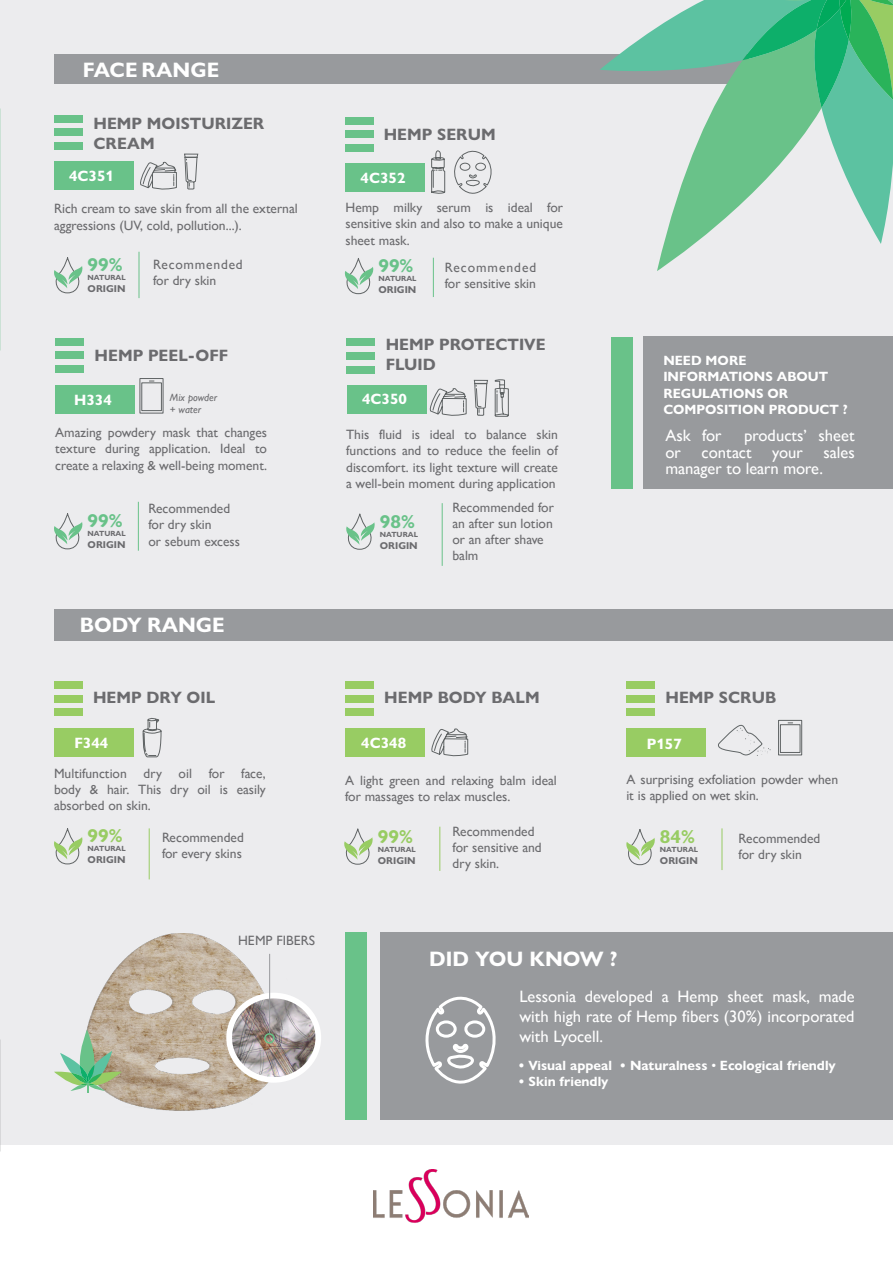
<style>
.page{position:relative;width:893px;height:1263px;background:#fff}
.page>*{position:absolute;margin:0;border:0;box-sizing:border-box;transform-origin:0 0}
.t1{font:700 21px "Gill Sans Nova";color:#fff}
.t2{font:700 18.75px "Gill Sans Nova";color:#69c289}
.t3{font:700 18.75px "Gill Sans Nova";color:#98cc63}
.t4{font:16.5px/19.8px "Gill Sans Nova";color:#fff;text-align:justify}
.t5{font:700 16.5px "Gill Sans Nova";color:#6b6b6e}
.t6{font:700 15px "Gill Sans Nova";color:#fff}
.t7{font:13.5px/16.2px "Gill Sans Nova";color:#6b6b6e}
.t8{font:700 13.5px/16.2px "Gill Sans Nova";color:#fff}
.t9{font:13.5px/16.2px "Gill Sans Nova";letter-spacing:.06em;color:#6b6b6e}
.t10{font:italic 10.5px "Gill Sans Nova";color:#6b6b6e}
.t11{font:700 10.05px "Gill Sans Nova";color:#6b6b6e}
.t12{font:700 7.5px "Gill Sans Nova";color:#6b6b6e}
.s1{font-weight:400}
</style>
<div class="page">
<div style="left:0;top:0;width:893px;height:1226px;background:#ececee"></div>
<div style="left:0;top:1145px;width:893px;height:118px;background:#fff"></div>
<hr style="left:0;top:58px;width:1px;height:57px;background:#69c289">
<img style="left:373px;top:1170px;width:155px;height:53px">
<div style="left:54px;top:54px;width:694px;height:30px;background:#989a9d"></div>
<div style="left:54px;top:115px;width:28px;height:7px;background:#69c289"></div>
<div style="left:54px;top:128px;width:28px;height:8px;background:#69c289"></div>
<div style="left:54px;top:142px;width:28px;height:7px;background:#69c289"></div>
<div style="left:54px;top:162px;width:79px;height:28px;background:#69c289"></div>
<svg style="left:140px;top:162px;width:37px;height:28px"></svg>
<svg style="left:184px;top:153px;width:15px;height:37px"></svg>
<svg style="left:54px;top:257px;width:29px;height:36px"></svg>
<div style="left:55px;top:338px;width:28px;height:7px;background:#69c289"></div>
<div style="left:55px;top:352px;width:28px;height:7px;background:#69c289"></div>
<div style="left:55px;top:365px;width:28px;height:8px;background:#69c289"></div>
<svg style="left:55px;top:378px;width:109px;height:36px"></svg>
<div style="left:345px;top:117px;width:29px;height:7px;background:#69c289"></div>
<div style="left:345px;top:131px;width:29px;height:7px;background:#69c289"></div>
<div style="left:345px;top:144px;width:29px;height:8px;background:#69c289"></div>
<div style="left:345px;top:164px;width:80px;height:28px;background:#69c289"></div>
<svg style="left:344px;top:258px;width:30px;height:36px"></svg>
<svg style="left:431px;top:150px;width:61px;height:44px"></svg>
<hr style="left:139px;top:252px;width:1px;height:46px;background:#69c289">
<svg style="left:54px;top:513px;width:29px;height:36px"></svg>
<hr style="left:138px;top:502px;width:1px;height:49px;background:#69c289">
<hr style="left:433px;top:258px;width:1px;height:39px;background:#69c289">
<div style="left:347px;top:339px;width:28px;height:7px;background:#69c289"></div>
<div style="left:347px;top:352px;width:28px;height:8px;background:#69c289"></div>
<div style="left:347px;top:366px;width:28px;height:7px;background:#69c289"></div>
<svg style="left:346px;top:513px;width:29px;height:37px"></svg>
<hr style="left:442px;top:503px;width:1px;height:63px;background:#69c289">
<svg style="left:347px;top:385px;width:120px;height:31px"></svg>
<svg style="left:473px;top:379px;width:15px;height:37px"></svg>
<svg style="left:494px;top:379px;width:15px;height:38px"></svg>
<div style="left:54px;top:609px;width:839px;height:32px;background:#989a9d"></div>
<div style="left:54px;top:681px;width:28px;height:8px;background:#98cc63"></div>
<div style="left:54px;top:695px;width:28px;height:7px;background:#98cc63"></div>
<div style="left:54px;top:709px;width:28px;height:7px;background:#98cc63"></div>
<div style="left:54px;top:728px;width:79px;height:29px;background:#98cc63"></div>
<svg style="left:54px;top:828px;width:29px;height:36px"></svg>
<hr style="left:149px;top:828px;width:1px;height:51px;background:#98cc63">
<svg style="left:600px;top:0;width:293px;height:271px"></svg>
<div style="left:345px;top:681px;width:28px;height:8px;background:#98cc63"></div>
<div style="left:345px;top:695px;width:28px;height:7px;background:#98cc63"></div>
<div style="left:345px;top:709px;width:28px;height:7px;background:#98cc63"></div>
<div style="left:345px;top:728px;width:79px;height:29px;background:#98cc63"></div>
<svg style="left:344px;top:828px;width:29px;height:36px"></svg>
<hr style="left:439px;top:827px;width:1px;height:44px;background:#98cc63">
<svg style="left:142px;top:718px;width:20px;height:40px"></svg>
<div style="left:626px;top:681px;width:28px;height:8px;background:#98cc63"></div>
<div style="left:626px;top:695px;width:28px;height:7px;background:#98cc63"></div>
<div style="left:626px;top:709px;width:28px;height:7px;background:#98cc63"></div>
<div style="left:626px;top:728px;width:80px;height:29px;background:#98cc63"></div>
<svg style="left:626px;top:829px;width:29px;height:36px"></svg>
<hr style="left:722px;top:828px;width:1px;height:42px;background:#98cc63">
<svg style="left:431px;top:728px;width:37px;height:29px"></svg>
<div style="left:381px;top:933px;width:512px;height:187px;background:#989a9d"></div>
<svg style="left:425px;top:996px;width:71px;height:88px"></svg>
<div style="left:345px;top:933px;width:22px;height:187px;background:#69c289"></div>
<img style="left:87px;top:933px;width:200px;height:178px">
<svg style="left:54px;top:1029px;width:68px;height:64px"></svg>
<div style="left:643px;top:336px;width:250px;height:152px;background:#989a9d"></div>
<div style="left:611px;top:337px;width:21px;height:151px;background:#69c289"></div>
<img style="left:229px;top:995px;width:88px;height:85px">
<div style="left:226px;top:993px;width:95px;height:90px;border:6px solid #fff;border-radius:50%"></div>
<hr style="left:269px;top:954px;width:1px;height:79px;background:#989a9d">
<div style="left:264px;top:1033px;width:11px;height:10px;border:2px solid #69c289;border-radius:50%"></div>
<svg style="left:718px;top:724px;width:53px;height:32px"></svg>
<svg style="left:778px;top:720px;width:24px;height:36px"></svg>
<p class="t1" style="left:83px;top:57px;width:138px">FACE RANGE</p>
<p class="t5" style="left:94px;top:113px;width:172px">HEMP MOISTURIZER</p>
<p class="t5" style="left:94px;top:133px;width:63px">CREAM</p>
<p class="t6" style="left:69px;top:167px;width:46px">4C351</p>
<p class="t7" style="left:54px;top:201px;width:245px">Rich cream to save skin from all the external aggressions (UV, cold, pollution...).</p>
<p class="t2" style="left:88px;top:253px;width:36px">99%</p>
<p class="t12" style="left:88px;top:273px;width:40px">NATURAL</p>
<p class="t11" style="left:88px;top:283px;width:39px">ORIGIN</p>
<p class="t9" style="left:153px;top:256px;width:91px">Recommended for dry skin</p>
<p class="t5" style="left:95px;top:346px;width:135px">HEMP PEEL-OFF</p>
<p class="t6" style="left:74px;top:390px;width:39px">H334</p>
<p class="t7" style="left:55px;top:424px;width:213px;text-align:justify">Amazing powdery mask that changes texture during application. Ideal to create a relaxing &amp; well-being moment.</p>
<p class="t10" style="left:170px;top:391px;width:49px">Mix powder</p>
<p class="t10" style="left:170px;top:404px;width:33px">+ water</p>
<p class="t2" style="left:88px;top:509px;width:36px">99%</p>
<p class="t12" style="left:88px;top:529px;width:40px">NATURAL</p>
<p class="t11" style="left:88px;top:539px;width:39px">ORIGIN</p>
<p class="t7" style="left:148px;top:500px;width:83px">Recommended</p>
<p class="t7" style="left:148px;top:517px;width:93px">for dry skin<br>or sebum excess</p>
<p class="t1" style="left:80px;top:612px;width:147px">BODY RANGE</p>
<p class="t5" style="left:93px;top:687px;width:124px">HEMP DRY OIL</p>
<p class="t6" style="left:74px;top:733px;width:35px">F344</p>
<p class="t7" style="left:54px;top:765px;width:213px;text-align:justify">Multifunction dry oil for face, body &amp; hair. This dry oil is easily absorbed on skin.</p>
<p class="t3" style="left:88px;top:824px;width:36px">99%</p>
<p class="t12" style="left:88px;top:844px;width:40px">NATURAL</p>
<p class="t11" style="left:88px;top:854px;width:39px">ORIGIN</p>
<p class="t7" style="left:162px;top:830px;width:83px">Recommended for every skins</p>
<p class="t7" style="left:238px;top:932px;width:79px">HEMP FIBERS</p>
<p class="t5" style="left:384px;top:124px;width:113px">HEMP SERUM</p>
<p class="t6" style="left:361px;top:169px;width:46px">4C352</p>
<p class="t7" style="left:345px;top:200px;width:219px;text-align:justify">Hemp milky serum is ideal for sensitive skin and also to make a unique sheet mask.</p>
<p class="t2" style="left:378px;top:254px;width:36px">99%</p>
<p class="t12" style="left:378px;top:274px;width:40px">NATURAL</p>
<p class="t11" style="left:378px;top:283px;width:39px">ORIGIN</p>
<p class="t7" style="left:445px;top:259px;width:93px">Recommended for sensitive skin</p>
<p class="t5" style="left:386px;top:334px;width:161px">HEMP PROTECTIVE</p>
<p class="t5" style="left:386px;top:354px;width:52px">FLUID</p>
<p class="t6" style="left:362px;top:390px;width:46px">4C350</p>
<p class="t7" style="left:346px;top:427px;width:213px;text-align:justify">This fluid is ideal to balance skin functions and to reduce the feelin of discomfort. its light texture will create a well-bein moment during application</p>
<p class="t2" style="left:380px;top:510px;width:36px">98%</p>
<p class="t12" style="left:380px;top:529px;width:40px">NATURAL</p>
<p class="t11" style="left:380px;top:539px;width:39px">ORIGIN</p>
<p class="t7" style="left:452px;top:499px;width:103px">Recommended for an after sun lotion or an after shave balm</p>
<p class="t5" style="left:384px;top:687px;width:157px">HEMP BODY BALM</p>
<p class="t6" style="left:361px;top:733px;width:46px">4C348</p>
<p class="t7" style="left:345px;top:773px;width:213px">A light green and relaxing balm ideal for massages to relax muscles.</p>
<p class="t3" style="left:378px;top:825px;width:36px">99%</p>
<p class="t12" style="left:378px;top:844px;width:40px">NATURAL</p>
<p class="t11" style="left:378px;top:854px;width:39px">ORIGIN</p>
<p class="t7" style="left:453px;top:823px;width:91px">Recommended for sensitive and dry skin.</p>
<p class="t8" style="left:663px;top:352px;width:186px">NEED MORE<br>INFORMATIONS ABOUT<br>REGULATIONS OR<br>COMPOSITION PRODUCT ?</p>
<p class="t4" style="left:665px;top:426px;width:57px">Ask for</p>
<p class="t4" style="left:665px;top:427px;width:191px;line-height:16.5px;text-indent:79px">products’ sheet or contact your sales manager to learn more.</p>
<p class="t5" style="left:665px;top:687px;width:112px">HEMP SCRUB</p>
<p class="t6" style="left:647px;top:734px;width:37px">P157</p>
<p class="t7" style="left:626px;top:771px;width:213px">A surprising exfoliation powder when it is applied on wet skin.</p>
<p class="t3" style="left:660px;top:825px;width:36px">84%</p>
<p class="t12" style="left:660px;top:845px;width:40px">NATURAL</p>
<p class="t11" style="left:660px;top:854px;width:39px">ORIGIN</p>
<p class="t7" style="left:739px;top:830px;width:83px">Recommended for dry skin</p>
<p class="t1" style="left:429px;top:946px;width:190px">DID YOU KNOW ?</p>
<p class="t4" style="left:519px;top:987px;width:337px">Lessonia developed a Hemp sheet mask, made with high rate of Hemp fibers (30%) incorporated with Lyocell.</p>
<p class="t8" style="left:518px;top:1057px;width:319px">• Visual appeal • Naturalness <span class="s1">•</span> Ecological friendly</p>
<p class="t8" style="left:518px;top:1073px;width:92px">• Skin friendly</p>
</div>
